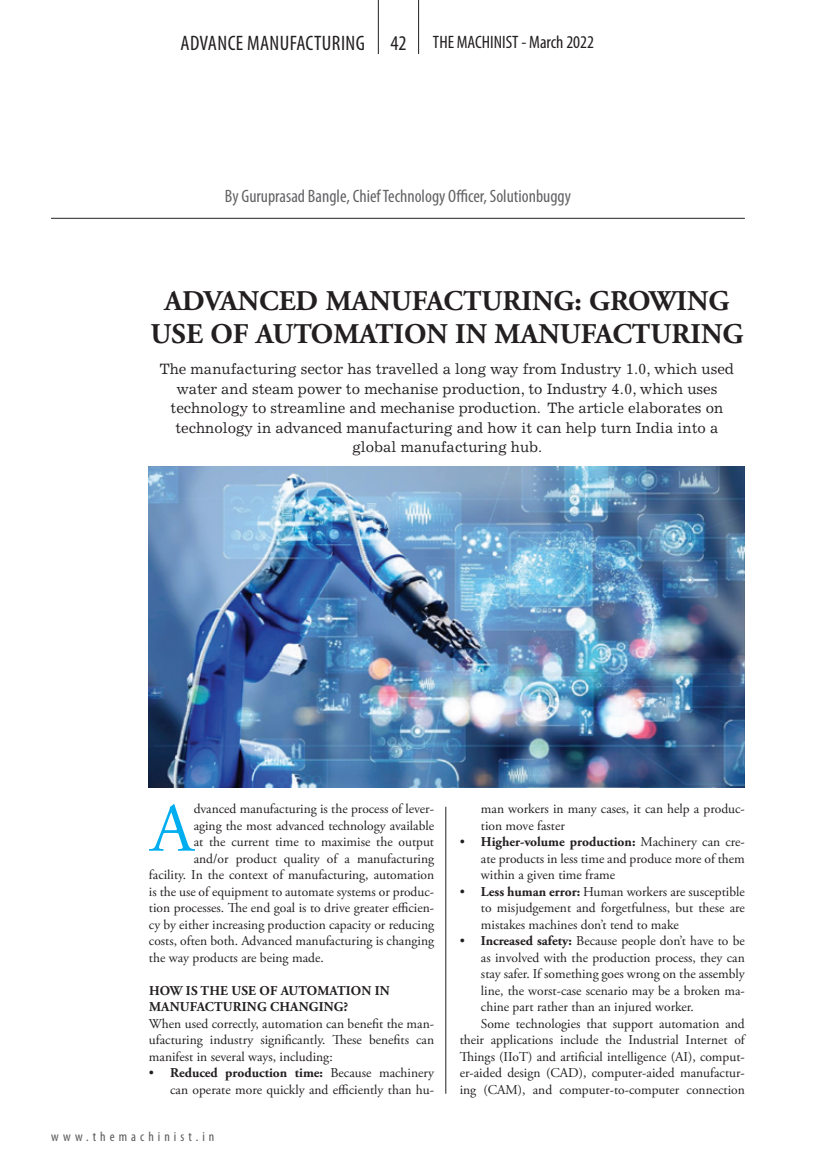
<style>
.page{position:relative;width:830px;height:1161px;background:#fff}
.page>*{position:absolute;margin:0;border:0;box-sizing:border-box;transform-origin:0 0}
.t1{font:68.85px "Adobe Garamond Pro";color:#00aeef}
.t2{font:700 28.5px/33px "Adobe Garamond";color:#231f20;text-align:center}
.t3{font:condensed 21px "Myriad Pro";letter-spacing:.02em;color:#231f20}
.t4{font:condensed 18px "Myriad Pro";color:#636366}
.t5{font:15px/19.5px "Excelsior";color:#231f20;text-align:center}
.t6{font:13.5px/16.5px "Adobe Garamond Pro";color:#231f20;text-align:justify}
.t7{font:700 13.5px/16.5px "Adobe Garamond Pro";letter-spacing:.015em;color:#231f20}
.t8{font:condensed 13.5px "Myriad Pro";letter-spacing:.3em;color:#57585a}
.s1{font-size:18px}
.s2{font-weight:700}
</style>
<div class="page">
<hr style="left:378px;top:0;width:1px;height:54px;background:#231f20">
<hr style="left:418px;top:0;width:1px;height:54px;background:#231f20">
<hr style="left:51px;top:218px;width:693px;height:1px;background:#231f20">
<hr style="left:445px;top:807px;width:1px;height:286px;background:#231f20">
<img style="left:149px;top:466px;width:595px;height:321px">
<h3 class="t3" style="left:180px;top:31px;width:415px">ADVANCE MANUFACTURING 42 <span class="s1">THE MACHINIST - March 2022</span></h3>
<p class="t4" style="left:225px;top:185px;width:347px">By Guruprasad Bangle, Chief Technology Officer, Solutionbuggy</p>
<p class="t2" style="left:150px;top:285px;width:594px">ADVANCED MANUFACTURING: GROWING<br>USE OF AUTOMATION IN MANUFACTURING</p>
<p class="t5" style="left:160px;top:360px;width:575px">The manufacturing sector has travelled a long way from Industry 1.0, which used water and steam power to mechanise production, to Industry 4.0, which uses technology to streamline and mechanise production. The article elaborates on technology in advanced manufacturing and how it can help turn India into a global manufacturing hub.</p>
<p class="t1" style="left:151px;top:787px;width:44px">A</p>
<p class="t6" style="left:193px;top:801px;width:242px">dvanced manufacturing is the process of lever-</p>
<p class="t6" style="left:193px;top:817px;width:242px">aging the most advanced technology available</p>
<p class="t6" style="left:193px;top:834px;width:242px">at the current time to maximise the output</p>
<p class="t6" style="left:193px;top:850px;width:242px">and/or product quality of a manufacturing</p>
<p class="t6" style="left:149px;top:867px;width:286px">facility. In the context of manufacturing, automation</p>
<p class="t6" style="left:149px;top:883px;width:286px">is the use of equipment to automate systems or produc-</p>
<p class="t6" style="left:149px;top:900px;width:286px">tion processes. The end goal is to drive greater efficien-</p>
<p class="t6" style="left:149px;top:916px;width:286px">cy by either increasing production capacity or reducing</p>
<p class="t6" style="left:149px;top:933px;width:286px">costs, often both. Advanced manufacturing is changing</p>
<p class="t6" style="left:149px;top:949px;width:176px">the way products are being made.</p>
<p class="t7" style="left:149px;top:982px;width:242px">HOW IS THE USE OF AUTOMATION IN<br>MANUFACTURING CHANGING?</p>
<p class="t6" style="left:149px;top:1015px;width:286px">When used correctly, automation can benefit the man&shy;ufacturing industry significantly. These benefits can manifest in several ways, including:</p>
<p class="t6" style="left:149px;top:1065px;width:286px;text-align:right">• <span class="s2">Reduced production time:</span> Because machinery can operate more quickly and efficiently than hu-</p>
<p class="t8" style="left:51px;top:1128px;width:165px">www.themachinist.in</p>
<p class="t6" style="left:480px;top:801px;width:265px">man workers in many cases, it can help a produc&shy;tion move faster</p>
<p class="t6" style="left:480px;top:834px;width:265px;text-indent:-21px">• <span class="s2">Higher-volume production:</span> Machinery can cre&shy;ate products in less time and produce more of them within a given time frame</p>
<p class="t6" style="left:480px;top:883px;width:265px;text-indent:-21px">• <span class="s2">Less human error:</span> Human workers are susceptible to misjudgement and forgetfulness, but these are mistakes machines don’t tend to make</p>
<p class="t6" style="left:480px;top:933px;width:265px;text-indent:-21px">• <span class="s2">Increased safety:</span> Because people don’t have to be as involved with the production process, they can stay safer. If something goes wrong on the assembly line, the worst-case scenario may be a broken ma&shy;chine part rather than an injured worker.</p>
<p class="t6" style="left:459px;top:1015px;width:286px;text-indent:21px">Some technologies that support automation and their applications include the Industrial Internet of Things (IIoT) and artificial intelligence (AI), comput&shy;er-aided design (CAD), computer-aided manufactur&shy;ing (CAM), and computer-to-computer connection</p>
</div>
